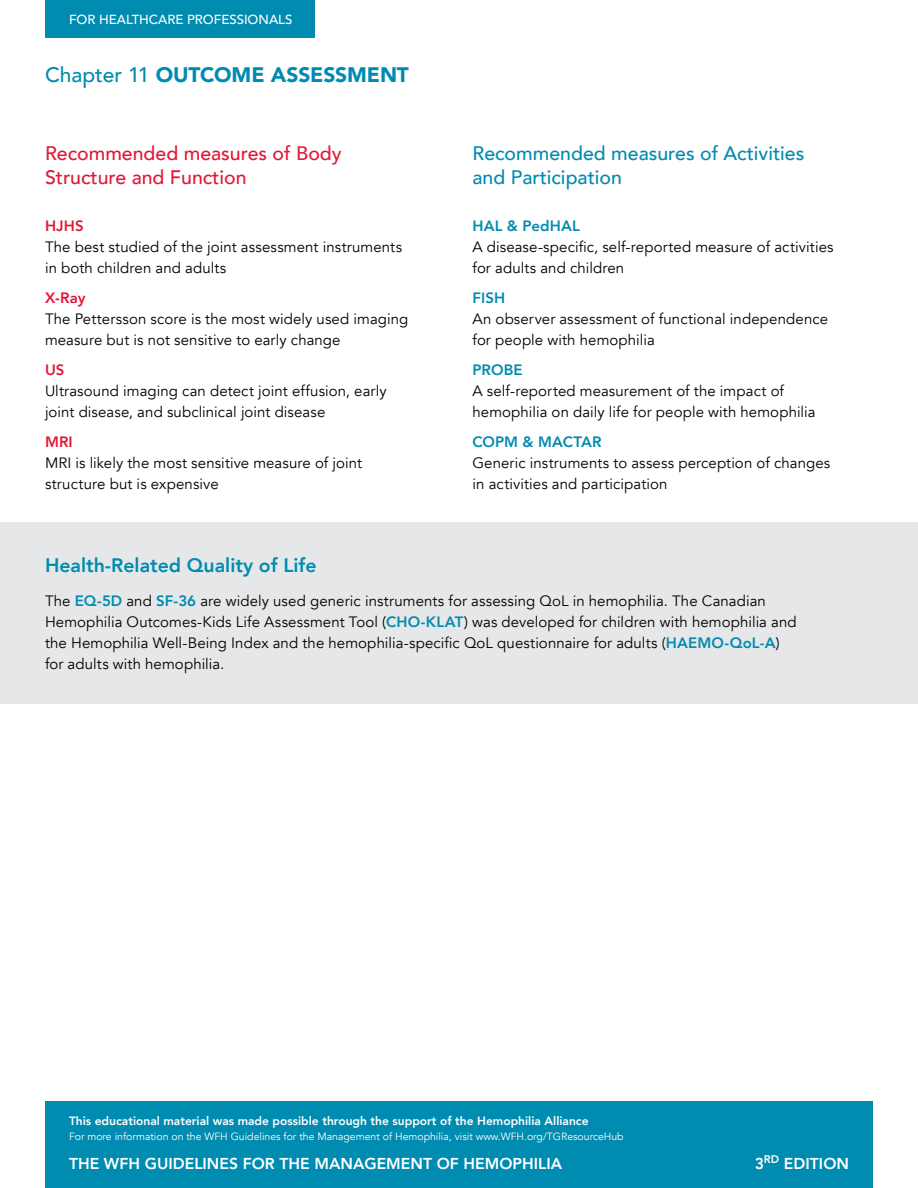
<style>
.page{position:relative;width:918px;height:1188px;background:#fff}
.page>*{position:absolute;margin:0;border:0;box-sizing:border-box;transform-origin:0 0}
.Chapter{font:900 21px "Avenir";letter-spacing:-.005em;color:#008bb0}
.Sous-titre{font:500 19.5px/24px "Avenir";color:#008bb0}
.Sous-titre-2{font:500 19.5px/24px "Avenir";color:#e31837}
.Sous-titre-3{font:800 19.5px "Avenir";color:#008bb0}
.t1{font:800 15.75px "Avenir";color:#fff}
.Texte{font:15px/21px "Avenir";letter-spacing:.005em;color:#000}
.t2{font:500 13.2px "Avenir";color:#fff}
.t3{font:800 12px "Avenir";color:#fff}
.t4{font:10.5px "Avenir";color:#fff}
.s1{font-weight:500}
.s2{font-weight:800;color:#e31837}
.s3{font-weight:800;color:#008bb0}
</style>
<div class="page">
<div style="left:45px;top:1102px;width:828px;height:86px;background:#008bb0"></div>
<div style="left:45px;top:0;width:270px;height:38px;background:#008bb0"></div>
<div style="left:0;top:522px;width:918px;height:182px;background:#e6e7e8"></div>
<p class="t2" style="left:69px;top:8px;width:225px">FOR HEALTHCARE PROFESSIONALS</p>
<p class="Chapter" style="left:45px;top:57px;width:366px"><span class="s1">Chapter 11</span> OUTCOME ASSESSMENT</p>
<p class="Sous-titre-2" style="left:45px;top:140px;width:298px">Recommended measures of Body<br>Structure and Function</p>
<p class="Sous-titre" style="left:472px;top:140px;width:333px">Recommended measures of Activities and Participation</p>
<p class="Texte" style="left:45px;top:215px;width:359px"><span class="s2">HJHS<br></span>The best studied of the joint assessment instruments in both children and adults</p>
<p class="Texte" style="left:45px;top:287px;width:365px"><span class="s2">X-Ray<br></span>The Pettersson score is the most widely used imaging measure but is not sensitive to early change</p>
<p class="Texte" style="left:45px;top:359px;width:343px"><span class="s2">US<br></span>Ultrasound imaging can detect joint effusion, early joint disease, and subclinical joint disease</p>
<p class="Texte" style="left:45px;top:431px;width:319px"><span class="s2">MRI<br></span>MRI is likely the most sensitive measure of joint structure but is expensive</p>
<p class="Texte" style="left:472px;top:215px;width:363px"><span class="s3">HAL &amp; PedHAL<br></span>A disease-specific, self-reported measure of activities for adults and children</p>
<p class="Texte" style="left:472px;top:287px;width:357px"><span class="s3">FISH<br></span>An observer assessment of functional independence for people with hemophilia</p>
<p class="Texte" style="left:472px;top:359px;width:345px"><span class="s3">PROBE<br></span>A self-reported measurement of the impact of hemophilia on daily life for people with hemophilia</p>
<p class="Texte" style="left:472px;top:431px;width:359px"><span class="s3">COPM &amp; MACTAR<br></span>Generic instruments to assess perception of changes in activities and participation</p>
<p class="Sous-titre-3" style="left:45px;top:550px;width:273px">Health-Related Quality of Life</p>
<p class="Texte" style="left:45px;top:591px;width:753px">The <span class="s3">EQ-5D</span> and <span class="s3">SF-36</span> are widely used generic instruments for assessing QoL in hemophilia. The Canadian Hemophilia Outcomes-Kids Life Assessment Tool (<span class="s3">CHO-KLAT</span>) was developed for children with hemophilia and the Hemophilia Well-Being Index and the hemophilia-specific QoL questionnaire for adults (<span class="s3">HAEMO-QoL-A</span>) for adults with hemophilia.</p>
<p class="t3" style="left:69px;top:1111px;width:521px">This educational material was made possible through the support of the Hemophilia Alliance</p>
<p class="t4" style="left:69px;top:1130px;width:556px">For more information on the WFH Guidelines for the Management of Hemophilia, visit www.WFH.org/TGResourceHub</p>
<p class="t1" style="left:69px;top:1151px;width:495px">THE WFH GUIDELINES FOR THE MANAGEMENT OF HEMOPHILIA</p>
<p class="t1" style="left:755px;top:1151px;width:96px">3<sup>RD</sup> EDITION</p>
</div>
